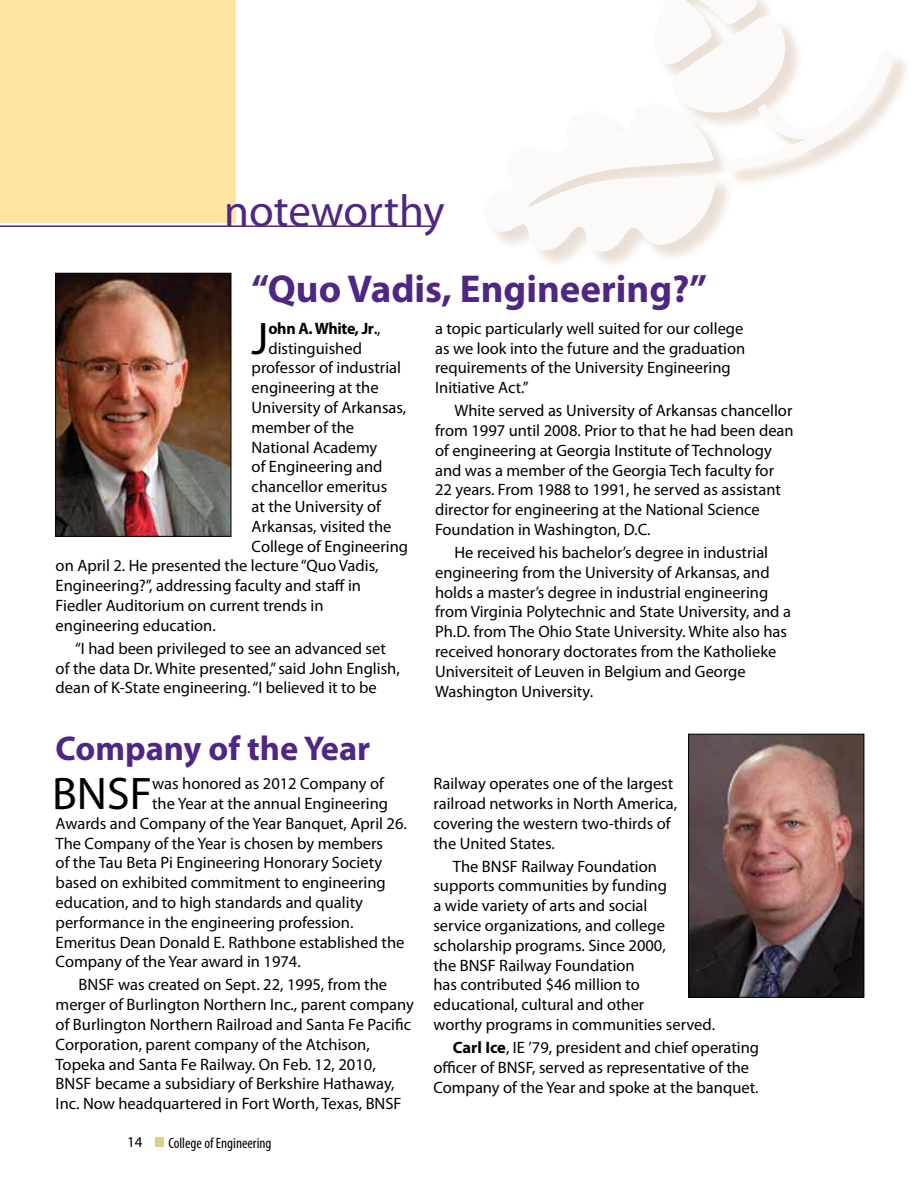
<style>
.page{position:relative;width:918px;height:1188px;background:#fff}
.page>*{position:absolute;margin:0;border:0;box-sizing:border-box;transform-origin:0 0}
.t1{font:45.9px "Myriad Pro";color:#000}
.t2{font:45px "Myriad Pro";color:#4f2683}
.t3{font:700 39px "Myriad Pro";color:#4f2683}
.t4{font:700 34.5px "Myriad Pro";color:#4f2683}
.t5{font:16.5px/19.8px "Myriad Pro";color:#000}
.t6{font:700 16.5px "Myriad Pro";letter-spacing:-.02em;color:#000}
.t7{font:condensed 15px "Myriad Pro";color:#000}
.t8{font:15px "Myriad Pro";color:#000}
.s1{font-weight:600}
.s2{font-weight:400}
.s3{font-weight:700}
</style>
<div class="page">
<div style="left:486px;top:0;width:425px;height:270px;background:#a97b50;opacity:.47"></div>
<svg style="left:486px;top:0;width:407px;height:252px"></svg>
<img style="left:57px;top:275px;width:172px;height:260px">
<div style="left:55px;top:273px;width:176px;height:264px;border:1px solid #000"></div>
<div style="left:0;top:0;width:235px;height:222px;background:#ffe5a1"></div>
<hr style="left:0;top:225px;width:434px;height:2px;background:#4f2683">
<img style="left:690px;top:736px;width:172px;height:260px">
<div style="left:688px;top:734px;width:176px;height:264px;border:1px solid #000"></div>
<div style="left:155px;top:1138px;width:9px;height:9px;background:#dcce86"></div>
<p class="t2" style="left:224px;top:183px;width:222px">noteworthy</p>
<p class="t3" style="left:252px;top:264px;width:457px">“Quo Vadis, Engineering?”</p>
<p class="t1" style="left:251px;top:310px;width:18px">J</p>
<p class="t6" style="left:268px;top:317px;width:114px">ohn A. White, Jr<span class="s1">.</span><span class="s2">,</span></p>
<p class="t5" style="left:268px;top:338px;width:95px">distinguished</p>
<p class="t5" style="left:252px;top:358px;width:151px">professor of industrial</p>
<p class="t5" style="left:252px;top:377px;width:129px">engineering at the</p>
<p class="t5" style="left:252px;top:397px;width:156px">University of Arkansas,</p>
<p class="t5" style="left:252px;top:417px;width:104px">member of the</p>
<p class="t5" style="left:252px;top:437px;width:127px">National Academy</p>
<p class="t5" style="left:252px;top:457px;width:132px">of Engineering and</p>
<p class="t5" style="left:252px;top:476px;width:137px">chancellor emeritus</p>
<p class="t5" style="left:252px;top:496px;width:131px">at the University of</p>
<p class="t5" style="left:252px;top:516px;width:141px">Arkansas, visited the</p>
<p class="t5" style="left:252px;top:536px;width:158px">College of Engineering</p>
<p class="t5" style="left:56px;top:556px;width:324px">on April 2. He presented the lecture “Quo Vadis,</p>
<p class="t5" style="left:56px;top:575px;width:307px">Engineering?”, addressing faculty and staff in</p>
<p class="t5" style="left:56px;top:595px;width:270px">Fiedler Auditorium on current trends in</p>
<p class="t5" style="left:56px;top:615px;width:162px">engineering education.</p>
<p class="t5" style="left:56px;top:638px;width:346px;text-indent:20px">“I had been privileged to see an advanced set of the data Dr. White presented,” said John English, dean of K-State engineering. “I believed it to be</p>
<p class="t4" style="left:56px;top:726px;width:316px">Company of the Year</p>
<p class="t1" style="left:52px;top:765px;width:102px">BNSF</p>
<p class="t5" style="left:152px;top:774px;width:233px">was honored as 2012 Company of</p>
<p class="t5" style="left:152px;top:793px;width:237px">the Year at the annual Engineering</p>
<p class="t5" style="left:56px;top:813px;width:353px">Awards and Company of the Year Banquet, April 26.</p>
<p class="t5" style="left:56px;top:833px;width:329px">The Company of the Year is chosen by members</p>
<p class="t5" style="left:56px;top:853px;width:328px">of the Tau Beta Pi Engineering Honorary Society</p>
<p class="t5" style="left:56px;top:873px;width:332px">based on exhibited commitment to engineering</p>
<p class="t5" style="left:56px;top:892px;width:309px">education, and to high standards and quality</p>
<p class="t5" style="left:56px;top:912px;width:299px">performance in the engineering profession.</p>
<p class="t5" style="left:56px;top:932px;width:350px">Emeritus Dean Donald E. Rathbone established the</p>
<p class="t5" style="left:56px;top:952px;width:247px">Company of the Year award in 1974.</p>
<p class="t5" style="left:56px;top:975px;width:360px;text-indent:23px">BNSF was created on Sept. 22, 1995, from the merger of Burlington Northern Inc., parent company of Burlington Northern Railroad and Santa Fe Pacific Corporation, parent company of the Atchison, Topeka and Santa Fe Railway. On Feb. 12, 2010, BNSF became a subsidiary of Berkshire Hathaway, Inc. Now headquartered in Fort Worth, Texas, BNSF</p>
<p class="t8" style="left:127px;top:1133px;width:17px">14</p>
<p class="t7" style="left:168px;top:1134px;width:105px">College of Engineering</p>
<p class="t5" style="left:435px;top:318px;width:312px">a topic particularly well suited for our college as we look into the future and the graduation requirements of the University Engineering Initiative Act.”</p>
<p class="t5" style="left:435px;top:401px;width:360px;text-indent:20px">White served as University of Arkansas chancellor from 1997 until 2008. Prior to that he had been dean of engineering at Georgia Institute of Technology and was a member of the Georgia Tech faculty for 22 years. From 1988 to 1991, he served as assistant director for engineering at the National Science Foundation in Washington, D.C.</p>
<p class="t5" style="left:435px;top:542px;width:357px;text-indent:20px">He received his bachelor’s degree in industrial engineering from the University of Arkansas, and holds a master’s degree in industrial engineering from Virginia Polytechnic and State University, and a Ph.D. from The Ohio State University. White also has received honorary doctorates from the Katholieke Universiteit of Leuven in Belgium and George Washington University.</p>
<p class="t5" style="left:433px;top:774px;width:245px">Railway operates one of the largest railroad networks in North America, covering the western two-thirds of the United States.</p>
<p class="t5" style="left:433px;top:856px;width:283px;text-indent:20px">The BNSF Railway Foundation supports communities by funding<br>a wide variety of arts and social<br>service organizations, and college scholarship programs. Since 2000,<br>the BNSF Railway Foundation<br>has contributed $46 million to educational, cultural and other<br>worthy programs in communities served.</p>
<p class="t5" style="left:433px;top:1037px;width:327px;text-indent:20px"><span class="s3">Carl Ice</span>, IE ’79, president and chief operating officer of BNSF, served as representative of the<br>Company of the Year and spoke at the banquet.</p>
</div>
